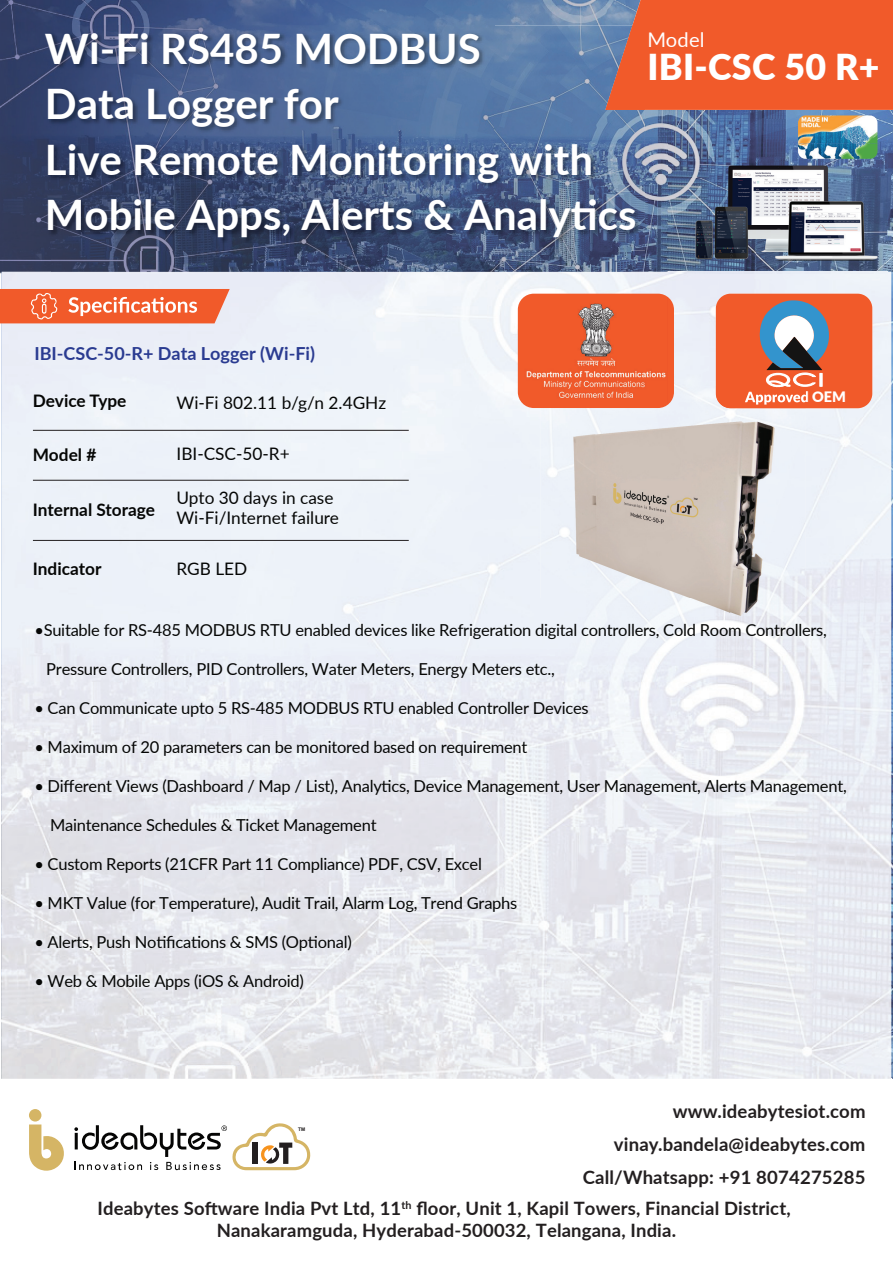
<style>
.page{position:relative;width:893px;height:1263px;background:#fff}
.page>*{position:absolute;margin:0;border:0;box-sizing:border-box;transform-origin:0 0}
.t1{font:700 42px/55.5px "Lato";color:#fff}
.t2{font:900 35.7px "Lato";letter-spacing:.01em;color:#fff}
.t3{font:20.1px "Lato";letter-spacing:.01em;color:#fff}
.t4{font:700 18.6px/33.3px "Lato";letter-spacing:.01em;color:#231f20;text-align:right}
.t5{font:700 18.45px/22.2px "Lato";letter-spacing:.01em;color:#231f20;text-align:center}
.t6{font:700 18px "Lato";color:#2a3b91}
.t7{font:17.25px/20.7px "Lato";color:#050605}
.t8{font:700 17.25px "Lato";color:#050605}
.t9{font:16.5px "Lato";letter-spacing:-.015em;color:#050605}
.t10{font:700 4.95px "Arial";color:#231f20}
</style>
<div class="page">
<img style="left:0;top:0;width:605px;height:45px">
<img style="left:0;top:45px;width:52px;height:228px">
<img style="left:645px;top:110px;width:248px;height:26px">
<img style="left:631px;top:136px;width:38px;height:136px">
<img style="left:887px;top:136px;width:6px;height:136px">
<img style="left:52px;top:250px;width:579px;height:22px">
<img style="left:669px;top:131px;width:218px;height:141px">
<div style="left:605px;top:0;width:288px;height:110px;background:#f15a2a"></div>
<img style="left:798px;top:115px;width:79px;height:44px">
<img style="left:2px;top:272px;width:889px;height:807px">
<img style="left:669px;top:272px;width:218px;height:2px">
<svg style="left:29px;top:1124px;width:35px;height:47px"></svg>
<div style="left:29px;top:1109px;width:12px;height:12px;background:#d5b565;border-radius:50%"></div>
<svg style="left:74px;top:1123px;width:237px;height:47px"></svg>
<img style="left:42px;top:25px;width:603px;height:225px">
<img style="left:605px;top:25px;width:40px;height:85px">
<svg style="left:0;top:289px;width:230px;height:34px"></svg>
<div style="left:716px;top:294px;width:156px;height:114px;background:#f15a2a;border-radius:15px"></div>
<hr style="left:33px;top:430px;width:376px;height:1px;background:#231f20">
<hr style="left:33px;top:480px;width:376px;height:1px;background:#231f20">
<hr style="left:33px;top:540px;width:376px;height:1px;background:#231f20">
<img style="left:541px;top:386px;width:265px;height:265px">
<img style="left:716px;top:386px;width:90px;height:22px">
<img style="left:745px;top:392px;width:26px;height:13px">
<svg style="left:760px;top:300px;width:69px;height:102px"></svg>
<div style="left:518px;top:294px;width:156px;height:114px;background:#f15a2a;border-radius:16px"></div>
<img style="left:526px;top:303px;width:140px;height:95px">
<h1 class="t1" style="left:45px;top:19px;width:593px">Wi-Fi RS485 MODBUS<br>Data Logger for<br>Live Remote Monitoring with<br>Mobile Apps, Alerts &amp; Analytics</h1>
<p class="t3" style="left:647px;top:26px;width:59px">Model</p>
<h2 class="t2" style="left:647px;top:40px;width:234px">IBI-CSC 50 R+</h2>
<p class="t6" style="left:34px;top:340px;width:282px">IBI-CSC-50-R+ Data Logger (Wi-Fi)</p>
<p class="t8" style="left:33px;top:388px;width:95px">Device Type</p>
<p class="t8" style="left:33px;top:442px;width:65px">Model #</p>
<p class="t8" style="left:33px;top:496px;width:124px">Internal Storage</p>
<p class="t8" style="left:33px;top:556px;width:70px">Indicator</p>
<p class="t7" style="left:177px;top:392px;width:211px">Wi-Fi 802.11 b/g/n 2.4GHz</p>
<p class="t7" style="left:177px;top:443px;width:115px">IBI-CSC-50-R+</p>
<p class="t7" style="left:177px;top:486px;width:164px">Upto 30 days in case<br>Wi-Fi/Internet failure</p>
<p class="t7" style="left:176px;top:557px;width:72px">RGB LED</p>
<p class="t9" style="left:34px;top:618px;width:794px">•Suitable for RS-485 MODBUS RTU enabled devices like Refrigeration digital controllers, Cold Room Controllers,</p>
<p class="t9" style="left:46px;top:657px;width:510px">Pressure Controllers, PID Controllers, Water Meters, Energy Meters etc.,</p>
<p class="t9" style="left:34px;top:696px;width:556px">• Can Communicate upto 5 RS-485 MODBUS RTU enabled Controller Devices</p>
<p class="t9" style="left:34px;top:735px;width:495px">• Maximum of 20 parameters can be monitored based on requirement</p>
<p class="t9" style="left:34px;top:774px;width:814px">• Different Views (Dashboard / Map / List), Analytics, Device Management, User Management, Alerts Management,</p>
<p class="t9" style="left:50px;top:813px;width:328px">Maintenance Schedules &amp; Ticket Management</p>
<p class="t9" style="left:34px;top:852px;width:449px">• Custom Reports (21CFR Part 11 Compliance) PDF, CSV, Excel</p>
<p class="t9" style="left:34px;top:891px;width:485px">• MKT Value (for Temperature), Audit Trail, Alarm Log, Trend Graphs</p>
<p class="t9" style="left:34px;top:930px;width:319px">• Alerts, Push Notifications &amp; SMS (Optional)</p>
<p class="t9" style="left:34px;top:969px;width:271px">• Web &amp; Mobile Apps (iOS &amp; Android)</p>
<p class="t4" style="left:583px;top:1093px;width:284px">www.ideabytesiot.com vinay.bandela@ideabytes.com<br>Call/Whatsapp: +91 8074275285</p>
<p class="t5" style="left:97px;top:1197px;width:695px">Ideabytes Software India Pvt Ltd, 11<sup>th</sup> floor, Unit 1, Kapil Towers, Financial District,<br>Nanakaramguda, Hyderabad-500032, Telangana, India.</p>
<p class="t10" style="left:298px;top:1125px;width:9px">TM</p>
</div>
